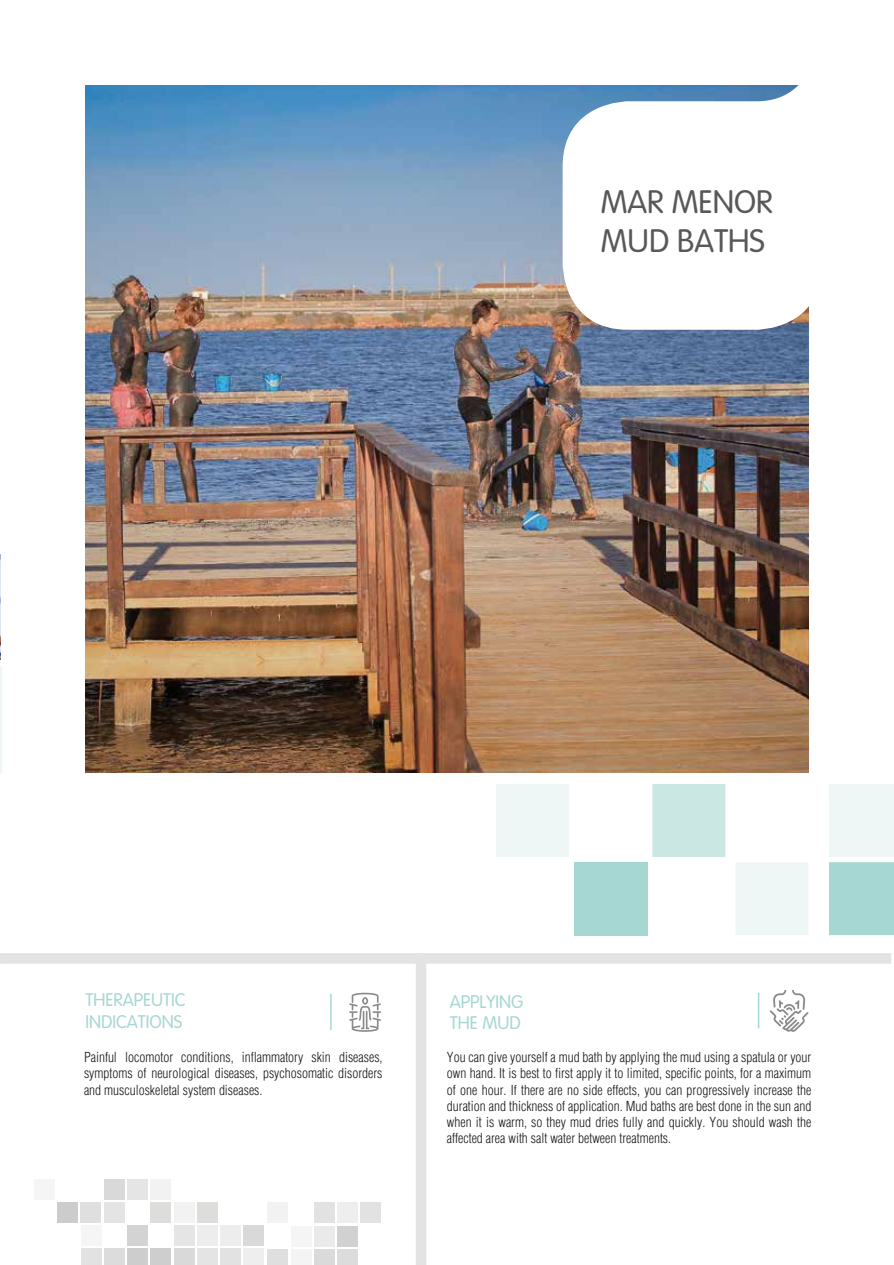
<style>
.page{position:relative;width:894px;height:1265px;background:#fff}
.page>*{position:absolute;margin:0;border:0;box-sizing:border-box;transform-origin:0 0}
.t1{font:300 31.95px/38.4px "VAG Rounded Std";color:#595858}
.t2{font:300 18px/21.6px "VAG Rounded Std";color:#a6d7d2}
.t3{font:300 condensed 13.5px/16.2px "Helvetica LT Std";color:#1a171c;text-align:justify}
</style>
<div class="page">
<div style="left:0;top:953px;width:891px;height:10px;background:#e3e3e3"></div>
<div style="left:416px;top:953px;width:10px;height:312px;background:#e3e3e3"></div>
<hr style="left:758px;top:993px;width:1px;height:35px;background:#a6d7d2">
<hr style="left:330px;top:994px;width:2px;height:36px;background:#a6d7d2">
<svg style="left:770px;top:990px;width:38px;height:42px"></svg>
<svg style="left:349px;top:992px;width:32px;height:40px"></svg>
<hr style="left:0;top:667px;width:2px;height:105px;background:#eff7f6">
<div style="left:735px;top:862px;width:73px;height:73px;background:#eff7f6"></div>
<div style="left:829px;top:862px;width:65px;height:73px;background:#a6d7d2"></div>
<div style="left:652px;top:784px;width:73px;height:73px;background:#cbe7e3"></div>
<div style="left:496px;top:784px;width:73px;height:73px;background:#eff7f6"></div>
<div style="left:829px;top:784px;width:65px;height:73px;background:#eff7f6"></div>
<div style="left:574px;top:862px;width:74px;height:73px;background:#a6d7d2"></div>
<div style="left:197px;top:1202px;width:21px;height:21px;background:#dddddc"></div>
<div style="left:174px;top:1225px;width:21px;height:21px;background:#e5e5e5"></div>
<div style="left:150px;top:1248px;width:21px;height:17px;background:#cecece"></div>
<div style="left:197px;top:1248px;width:21px;height:17px;background:#e4e4e4"></div>
<div style="left:174px;top:1202px;width:21px;height:21px;background:#f2f2f2"></div>
<div style="left:197px;top:1225px;width:21px;height:21px;background:#ededed"></div>
<div style="left:174px;top:1248px;width:21px;height:17px;background:#d9d9d9"></div>
<div style="left:81px;top:1248px;width:21px;height:17px;background:#e2e2e2"></div>
<div style="left:127px;top:1248px;width:21px;height:17px;background:#cdcdcd"></div>
<div style="left:104px;top:1248px;width:21px;height:17px;background:#dcdcdc"></div>
<div style="left:127px;top:1225px;width:21px;height:21px;background:#d3d3d3"></div>
<div style="left:291px;top:1248px;width:21px;height:17px;background:#f4f4f4"></div>
<div style="left:314px;top:1225px;width:21px;height:21px;background:#eaeaea"></div>
<div style="left:243px;top:1225px;width:21px;height:21px;background:#d9d9d9"></div>
<div style="left:314px;top:1248px;width:21px;height:17px;background:#dadada"></div>
<div style="left:267px;top:1248px;width:21px;height:17px;background:#e0dfdf"></div>
<div style="left:291px;top:1225px;width:21px;height:21px;background:#f5f5f5"></div>
<div style="left:314px;top:1202px;width:21px;height:21px;background:#e2e2e2"></div>
<div style="left:267px;top:1202px;width:21px;height:21px;background:#f2f2f2"></div>
<div style="left:360px;top:1202px;width:21px;height:21px;background:#e2e2e2"></div>
<div style="left:337px;top:1225px;width:21px;height:21px;background:#d1d1d1"></div>
<div style="left:337px;top:1202px;width:21px;height:21px;background:#eee"></div>
<div style="left:337px;top:1248px;width:21px;height:17px;background:#dcdcdc"></div>
<div style="left:150px;top:1202px;width:21px;height:21px;background:#dddddc"></div>
<div style="left:127px;top:1179px;width:21px;height:21px;background:#e5e5e5"></div>
<div style="left:104px;top:1202px;width:21px;height:21px;background:#e4e4e4"></div>
<div style="left:57px;top:1202px;width:21px;height:21px;background:#ccc"></div>
<div style="left:34px;top:1179px;width:21px;height:21px;background:#f5f5f5"></div>
<div style="left:150px;top:1179px;width:21px;height:21px;background:#f2f2f2"></div>
<div style="left:220px;top:1225px;width:21px;height:21px;background:#ededed"></div>
<div style="left:104px;top:1179px;width:21px;height:21px;background:#d9d9d9"></div>
<div style="left:80px;top:1202px;width:21px;height:21px;background:#e0dfdf"></div>
<div style="left:81px;top:1224px;width:21px;height:21px;background:#f5f5f5"></div>
<div style="left:220px;top:1248px;width:21px;height:17px;background:#e2e2e2"></div>
<div style="left:243px;top:1248px;width:21px;height:17px;background:#eee"></div>
<img style="left:0;top:554px;width:1px;height:105px">
<img style="left:86px;top:86px;width:722px;height:686px">
<svg style="left:563px;top:85px;width:246px;height:245px"></svg>
<h1 class="t1" style="left:601px;top:184px;width:173px">MAR MENOR<br>MUD BATHS</h1>
<h2 class="t2" style="left:86px;top:990px;width:102px">THERAPEUTIC<br>INDICATIONS</h2>
<h2 class="t2" style="left:450px;top:991px;width:75px">APPLYING<br>THE MUD</h2>
<p class="t3" style="left:84px;top:1049px;width:300px">Painful locomotor conditions, inflammatory skin diseases, symptoms of neurological diseases, psychosomatic disorders and musculoskeletal system diseases.</p>
<p class="t3" style="left:447px;top:1049px;width:366px">You can give yourself a mud bath by applying the mud using a spatula or your own hand. It is best to first apply it to limited, specific points, for a maximum of one hour. If there are no side effects, you can progressively increase the duration and thickness of application. Mud baths are best done in the sun and when it is warm, so they mud dries fully and quickly. You should wash the affected area with salt water between treatments.</p>
</div>
